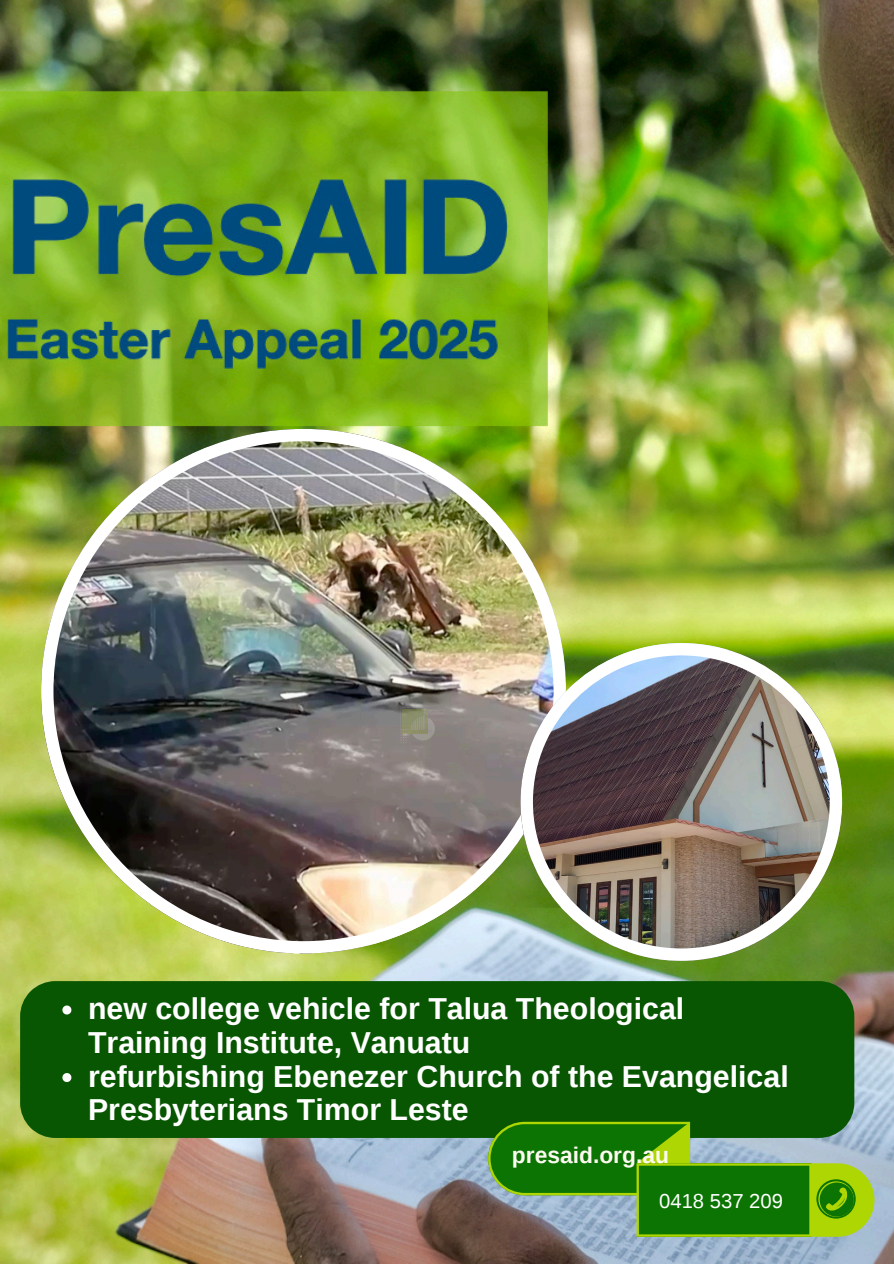
<style>
.page{position:relative;width:894px;height:1264px;background:#fff}
.page>*{position:absolute;margin:0;border:0;box-sizing:border-box;transform-origin:0 0}
.t1{font:700 30.3px/33.8px "Liberation Sans";color:#fff}
.t2{font:700 22.8px "Liberation Sans";color:#fcf9f0}
.t3{font:20.25px "Liberation Sans";color:#fff}
</style>
<div class="page">
<img style="left:0;top:0;width:893px;height:1263px">
<div style="left:20px;top:981px;width:834px;height:156px;background:#085602"></div>
<svg style="left:488px;top:1121px;width:385px;height:115px;background:#468c34"></svg>
<img style="left:514px;top:332px;width:379px;height:384px">
<img style="left:41px;top:429px;width:524px;height:524px">
<img style="left:520px;top:643px;width:321px;height:317px">
<svg style="left:400px;top:707px;width:44px;height:36px;background:#8d8a7b"></svg>
<svg style="left:62px;top:1005px;width:9px;height:9px"></svg>
<svg style="left:62px;top:1073px;width:9px;height:9px"></svg>
<p class="t1" style="left:88px;top:991px;width:597px">new college vehicle for Talua Theological<br>Training Institute, Vanuatu</p>
<p class="t1" style="left:88px;top:1059px;width:702px">refurbishing Ebenezer Church of the Evangelical<br>Presbyterians Timor Leste</p>
<p class="t2" style="left:512px;top:1141px;width:158px">presaid.org.au</p>
<p class="t3" style="left:659px;top:1189px;width:125px">0418 537 209</p>
</div>
